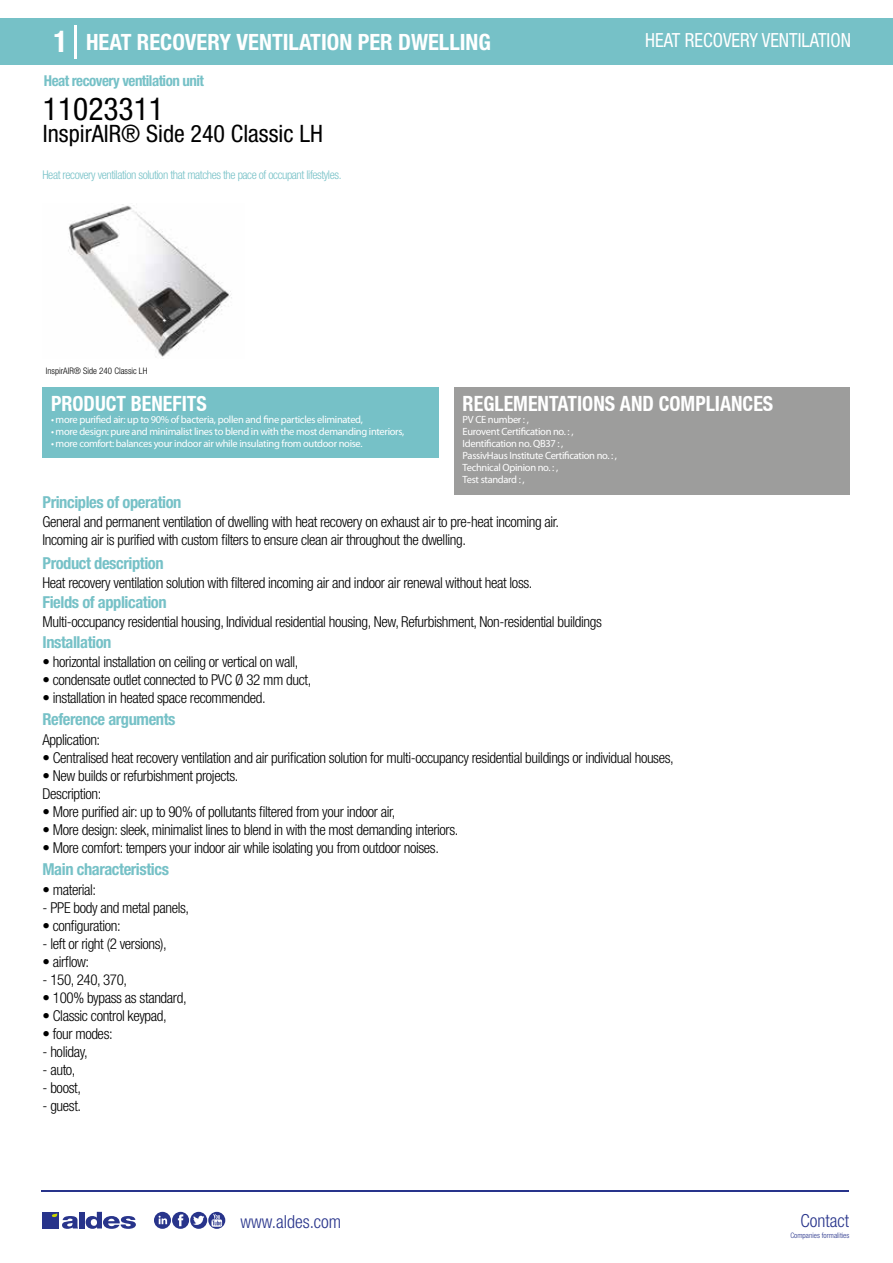
<style>
.page{position:relative;width:893px;height:1263px;background:#fff}
.page>*{position:absolute;margin:0;border:0;box-sizing:border-box;transform-origin:0 0}
.t1{font:condensed 31.5px "Helvetica Neue LT Std";color:#000}
.t2{font:condensed 24px "Helvetica Neue LT Std";color:#000}
.t3{font:700 condensed 22.5px "Helvetica Neue LT Std";color:#fff}
.t4{font:700 condensed 21px "Helvetica Neue";color:#fff;scale:.95 1}
.t5{font:condensed 19.5px "Helvetica Neue LT Std";color:#fff;scale:.95 1}
.t6{font:300 condensed 18px "Helvetica Neue";color:#28348b}
.t7{font:700 condensed 16.5px "Helvetica Neue LT Std";letter-spacing:-.025em;color:#76c1c7}
.t8{font:300 condensed 15px/18px "Helvetica Neue LT Std";letter-spacing:-.025em;color:#000}
.t9{font:700 condensed 15px "Helvetica Neue LT Std";letter-spacing:-.035em;color:#76c1c7}
.t10{font:300 condensed 12px "Helvetica Neue LT Std";letter-spacing:-.035em;color:#76c1c7}
.t11{font:10.5px/12px "Myriad Pro";letter-spacing:-.03em;color:#fff}
.t12{font:300 condensed 9px "Helvetica Neue";color:#000}
.t13{font:300 condensed 7.5px "Helvetica Neue";color:#28348b}
.s1{font-size:30px}
</style>
<div class="page">
<div style="left:0;top:18px;width:893px;height:46px;background:#76c1c7"></div>
<div style="left:454px;top:387px;width:396px;height:107px;background:#9d9d9c"></div>
<div style="left:43px;top:387px;width:396px;height:70px;background:#76c1c7"></div>
<hr style="left:74px;top:25px;width:2px;height:33px;background:#fff">
<svg style="left:68px;top:204px;width:164px;height:153px"></svg>
<hr style="left:41px;top:1190px;width:808px;height:1px;background:#28348b">
<svg style="left:154px;top:1212px;width:71px;height:17px"></svg>
<div style="left:42px;top:1212px;width:17px;height:16px;background:#28348b"></div>
<div style="left:79px;top:1212px;width:5px;height:16px;background:#28348b"></div>
<svg style="left:86px;top:1212px;width:50px;height:17px"></svg>
<svg style="left:52px;top:1213px;width:26px;height:16px"></svg>
<h3 class="t3" style="left:54px;top:28px;width:439px"><span class="s1">1</span> HEAT RECOVERY VENTILATION PER DWELLING</h3>
<h3 class="t5" style="left:645px;top:29px;width:218px">HEAT RECOVERY VENTILATION</h3>
<p class="t9" style="left:44px;top:71px;width:162px">Heat recovery ventilation unit</p>
<h1 class="t1" style="left:43px;top:91px;width:122px">11023311</h1>
<h2 class="t2" style="left:43px;top:120px;width:281px">InspirAIR® Side 240 Classic LH</h2>
<p class="t10" style="left:43px;top:167px;width:301px">Heat recovery ventilation solution that matches the pace of occupant lifestyles.</p>
<p class="t12" style="left:46px;top:365px;width:103px">InspirAIR® Side 240 Classic LH</p>
<p class="t12" style="left:76px;top:365px;width:56px">Home SC Classic</p>
<h3 class="t4" style="left:51px;top:391px;width:166px">PRODUCT BENEFITS</h3>
<p class="t11" style="left:51px;top:413px;width:313px">• more purified air: up to 90% of bacteria, pollen and fine particles eliminated,</p>
<p class="t11" style="left:51px;top:425px;width:355px">• more design: pure and minimalist lines to blend in with the most demanding interiors,</p>
<p class="t11" style="left:51px;top:437px;width:313px">• more comfort: balances your indoor air while insulating from outdoor noise.</p>
<p class="t7" style="left:43px;top:492px;width:140px">Principles of operation</p>
<h3 class="t4" style="left:463px;top:391px;width:328px">REGLEMENTATIONS AND COMPLIANCES</h3>
<p class="t11" style="left:463px;top:413px;width:156px">PV CE number : ,<br>Eurovent Certification no. : ,<br>Identification no. QB37 : ,<br>PassivHaus Institute Certification no. : ,<br>Technical Opinion no. : ,<br>Test standard : ,</p>
<p class="t8" style="left:43px;top:513px;width:518px">General and permanent ventilation of dwelling with heat recovery on exhaust air to pre-heat incoming air.<br>Incoming air is purified with custom filters to ensure clean air throughout the dwelling.</p>
<p class="t8" style="left:43px;top:573px;width:491px">Heat recovery ventilation solution with filtered incoming air and indoor air renewal without heat loss.</p>
<p class="t8" style="left:43px;top:613px;width:561px">Multi-occupancy residential housing, Individual residential housing, New, Refurbishment, Non-residential buildings</p>
<p class="t8" style="left:43px;top:652px;width:257px">• horizontal installation on ceiling or vertical on wall,</p>
<p class="t8" style="left:43px;top:670px;width:270px">• condensate outlet connected to PVC Ø 32 mm duct,</p>
<p class="t8" style="left:43px;top:688px;width:225px">• installation in heated space recommended.</p>
<p class="t7" style="left:43px;top:553px;width:123px">Product description</p>
<p class="t7" style="left:43px;top:592px;width:126px">Fields of application</p>
<p class="t7" style="left:43px;top:632px;width:70px">Installation</p>
<p class="t7" style="left:43px;top:709px;width:135px">Reference arguments</p>
<p class="t8" style="left:43px;top:730px;width:59px">Application:</p>
<p class="t8" style="left:43px;top:748px;width:633px">• Centralised heat recovery ventilation and air purification solution for multi-occupancy residential buildings or individual houses,</p>
<p class="t8" style="left:43px;top:766px;width:197px">• New builds or refurbishment projects.<br>Description:</p>
<p class="t8" style="left:43px;top:802px;width:354px">• More purified air: up to 90% of pollutants filtered from your indoor air,</p>
<p class="t8" style="left:43px;top:820px;width:417px">• More design: sleek, minimalist lines to blend in with the most demanding interiors.</p>
<p class="t8" style="left:43px;top:838px;width:398px">• More comfort: tempers your indoor air while isolating you from outdoor noises.</p>
<p class="t7" style="left:43px;top:860px;width:128px">Main characteristics</p>
<p class="t8" style="left:43px;top:880px;width:55px">• material:</p>
<p class="t8" style="left:43px;top:898px;width:148px">- PPE body and metal panels,</p>
<p class="t8" style="left:43px;top:916px;width:80px">• configuration:</p>
<p class="t8" style="left:43px;top:934px;width:126px">- left or right (2 versions),</p>
<p class="t8" style="left:43px;top:952px;width:48px">• airflow:</p>
<p class="t8" style="left:43px;top:970px;width:86px">- 150, 240, 370,</p>
<p class="t8" style="left:43px;top:988px;width:146px">• 100% bypass as standard,</p>
<p class="t8" style="left:43px;top:1006px;width:126px">• Classic control keypad,</p>
<p class="t8" style="left:43px;top:1024px;width:72px">• four modes:</p>
<p class="t8" style="left:43px;top:1042px;width:47px">- holiday,</p>
<p class="t8" style="left:43px;top:1060px;width:35px">- auto,</p>
<p class="t8" style="left:43px;top:1078px;width:40px">- boost,</p>
<p class="t8" style="left:43px;top:1096px;width:40px">- guest.</p>
<p class="t6" style="left:240px;top:1211px;width:102px">www.aldes.com</p>
<p class="t6" style="left:800px;top:1211px;width:50px">Contact</p>
<p class="t13" style="left:790px;top:1230px;width:60px">Companies formalities</p>
</div>
